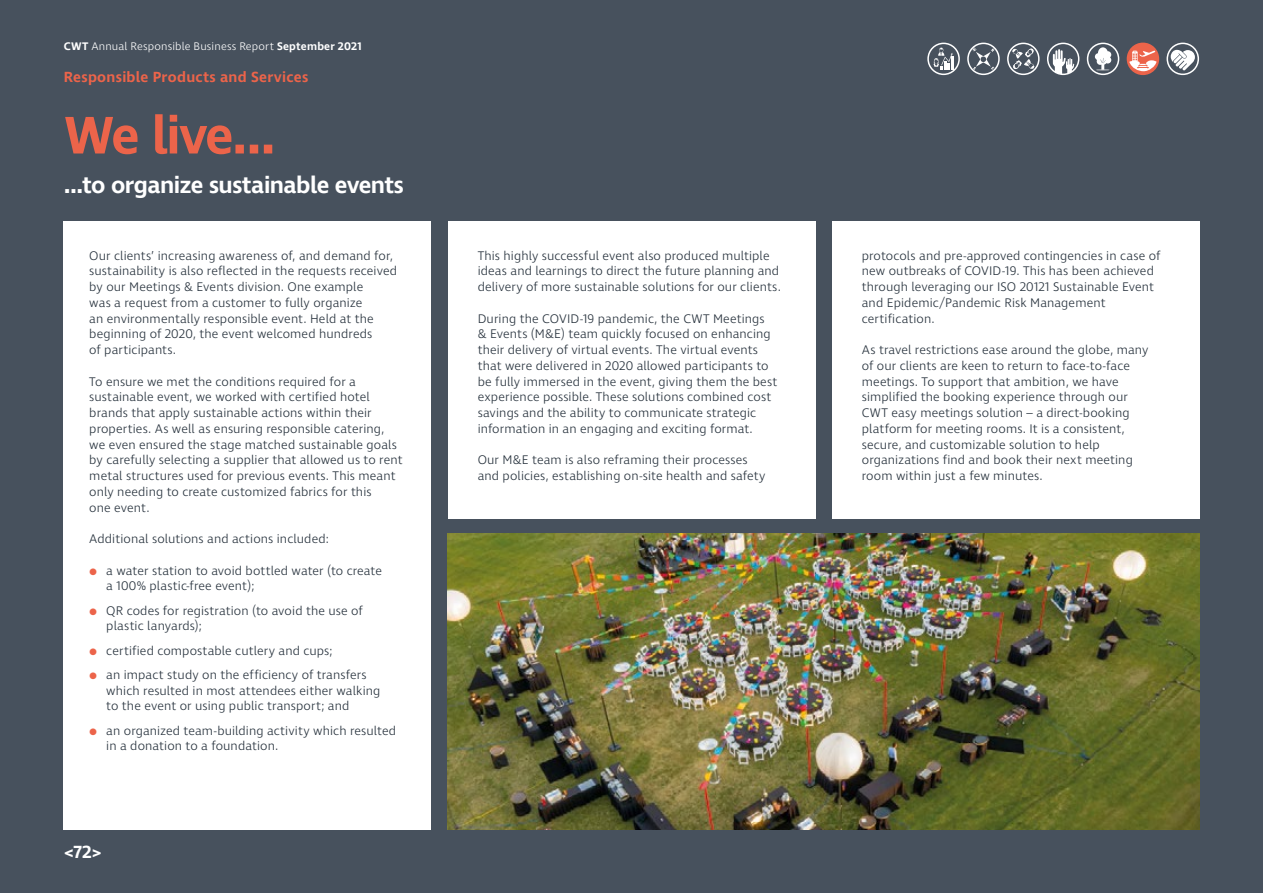
<style>
.page{position:relative;width:1263px;height:893px;background:#47515d}
.page>*{position:absolute;margin:0;border:0;box-sizing:border-box;transform-origin:0 0}
.t1{font:600 54px "Ingra";letter-spacing:-.045em;color:#ec644a}
.t2{font:600 24px "Ingra";letter-spacing:-.025em;color:#fff}
.t3{font:600 18px "Ingra";color:#fff}
.t4{font:600 15px "Ingra";letter-spacing:.02em;color:#ec644a}
.t5{font:300 12.75px/15.8px "Ingra";letter-spacing:.01em;color:#25303b}
.t6{font:300 11.25px "Ingra";letter-spacing:.015em;color:#fff}
.s1{font-weight:600}
.s2{color:#ec644a}
</style>
<div class="page">
<div style="left:1166px;top:43px;width:33px;height:32px;border:2px solid #fff;border-radius:50%"></div>
<svg style="left:1171px;top:50px;width:24px;height:20px"></svg>
<div style="left:1127px;top:43px;width:32px;height:32px;background:#ec644a;border:2px solid #ec644a;border-radius:50%"></div>
<svg style="left:1129px;top:51px;width:27px;height:20px"></svg>
<div style="left:1087px;top:43px;width:32px;height:32px;border:2px solid #fff;border-radius:50%"></div>
<svg style="left:1095px;top:47px;width:16px;height:24px"></svg>
<div style="left:1047px;top:43px;width:32px;height:32px;border:2px solid #fff;border-radius:50%"></div>
<svg style="left:1053px;top:49px;width:21px;height:25px"></svg>
<div style="left:1007px;top:43px;width:32px;height:32px;border:2px solid #fff;border-radius:50%"></div>
<svg style="left:1012px;top:48px;width:22px;height:22px"></svg>
<div style="left:927px;top:43px;width:33px;height:32px;border:2px solid #fff;border-radius:50%"></div>
<svg style="left:933px;top:48px;width:21px;height:22px"></svg>
<div style="left:967px;top:43px;width:33px;height:32px;border:2px solid #fff;border-radius:50%"></div>
<svg style="left:972px;top:47px;width:22px;height:23px"></svg>
<img style="left:448px;top:534px;width:751px;height:295px">
<div style="left:64px;top:221px;width:367px;height:608px;background:#fff"></div>
<div style="left:448px;top:221px;width:367px;height:298px;background:#fff"></div>
<div style="left:832px;top:221px;width:367px;height:298px;background:#fff"></div>
<p class="t6" style="left:64px;top:39px;width:299px"><span class="s1">CWT</span> Annual Responsible Business Report <span class="s1">September 2021</span></p>
<p class="t4" style="left:64px;top:68px;width:246px">Responsible Products and Services</p>
<h1 class="t1" style="left:64px;top:102px;width:214px">We live…</h1>
<h2 class="t2" style="left:64px;top:170px;width:342px">…to organize sustainable events</h2>
<p class="t5" style="left:89px;top:248px;width:309px">Our clients’ increasing awareness of, and demand for, sustainability is also reflected in the requests received by our Meetings &amp; Events division. One example<br>was a request from a customer to fully organize<br>an environmentally responsible event. Held at the beginning of 2020, the event welcomed hundreds<br>of participants.</p>
<p class="t5" style="left:89px;top:374px;width:315px">To ensure we met the conditions required for a sustainable event, we worked with certified hotel brands that apply sustainable actions within their properties. As well as ensuring responsible catering, we even ensured the stage matched sustainable goals by carefully selecting a supplier that allowed us to rent metal structures used for previous events. This meant only needing to create customized fabrics for this<br>one event.</p>
<p class="t5" style="left:89px;top:531px;width:241px">Additional solutions and actions included:</p>
<p class="t5" style="left:106px;top:563px;width:277px;text-indent:-17px"><span class="s2">⚫</span> a water station to avoid bottled water (to create a 100% plastic-free event);</p>
<p class="t5" style="left:106px;top:603px;width:258px;text-indent:-17px"><span class="s2">⚫</span> QR codes for registration (to avoid the use of plastic lanyards);</p>
<p class="t5" style="left:89px;top:639px;width:279px;line-height:24.3px"><span class="s2">⚫</span> certified compostable cutlery and cups;<br><span class="s2">⚫</span> an impact study on the efficiency of transfers</p>
<p class="t5" style="left:106px;top:683px;width:276px">which resulted in most attendees either walking to the event or using public transport; and</p>
<p class="t5" style="left:106px;top:723px;width:291px;text-indent:-17px"><span class="s2">⚫</span> an organized team-building activity which resulted in a donation to a foundation.</p>
<h3 class="t3" style="left:64px;top:841px;width:40px">&lt;72&gt;</h3>
<p class="t5" style="left:478px;top:248px;width:305px">This highly successful event also produced multiple ideas and learnings to direct the future planning and delivery of more sustainable solutions for our clients.</p>
<p class="t5" style="left:478px;top:311px;width:301px">During the COVID-19 pandemic, the CWT Meetings<br>&amp; Events (M&amp;E) team quickly focused on enhancing their delivery of virtual events. The virtual events that were delivered in 2020 allowed participants to be fully immersed in the event, giving them the best experience possible. These solutions combined cost savings and the ability to communicate strategic information in an engaging and exciting format.</p>
<p class="t5" style="left:478px;top:453px;width:289px">Our M&amp;E team is also reframing their processes and policies, establishing on-site health and safety</p>
<p class="t5" style="left:862px;top:248px;width:300px">protocols and pre-approved contingencies in case of new outbreaks of COVID-19. This has been achieved through leveraging our ISO 20121 Sustainable Event and Epidemic/Pandemic Risk Management certification.</p>
<p class="t5" style="left:862px;top:342px;width:288px">As travel restrictions ease around the globe, many of our clients are keen to return to face-to-face meetings. To support that ambition, we have simplified the booking experience through our CWT easy meetings solution – a direct-booking platform for meeting rooms. It is a consistent, secure, and customizable solution to help organizations find and book their next meeting room within just a few minutes.</p>
</div>
